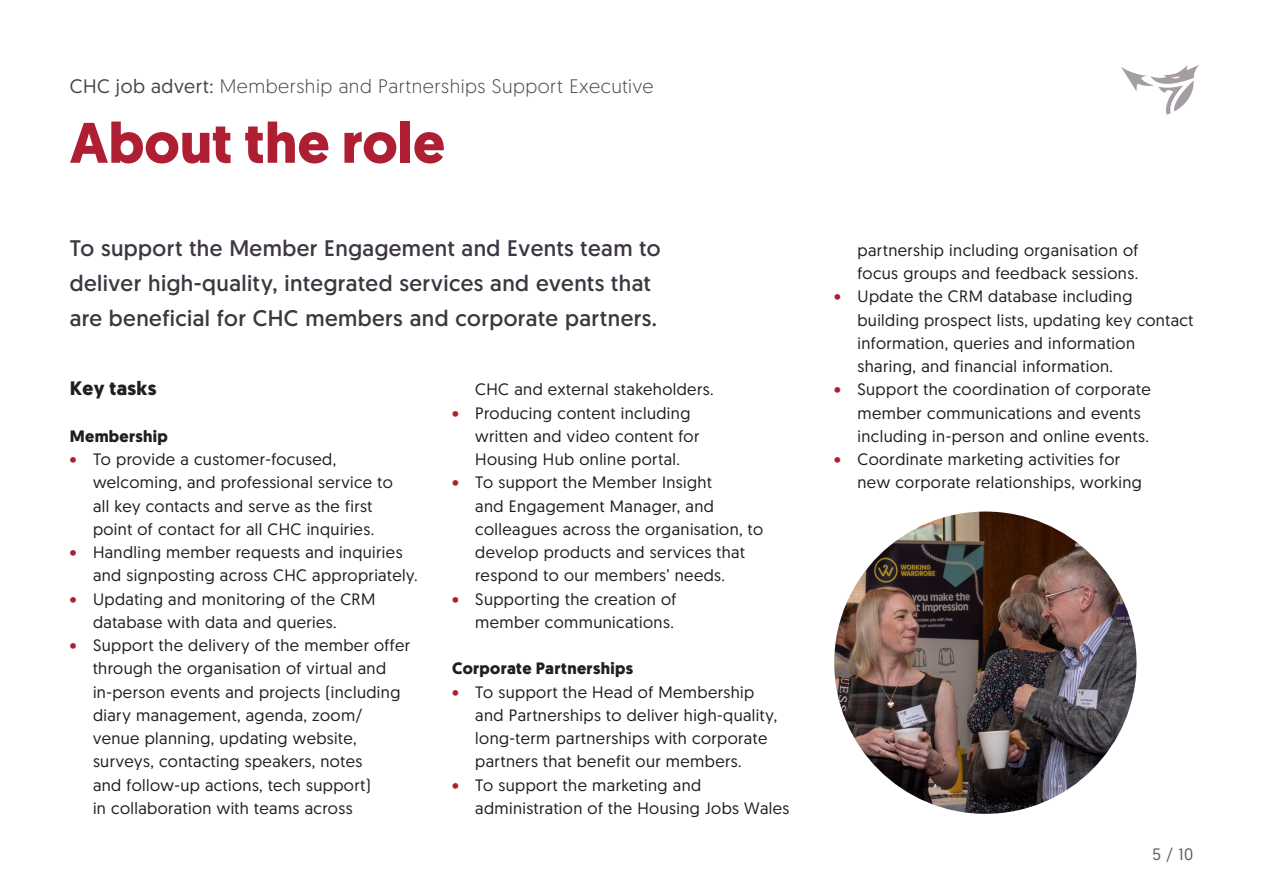
<style>
.page{position:relative;width:1263px;height:893px;background:#fff}
.page>*{position:absolute;margin:0;border:0;box-sizing:border-box;transform-origin:0 0}
.t1{font:700 57px "Geomanist";letter-spacing:.005em;color:#af1f33}
.Lead_Heading_Text{font:22.5px/34.8px "Geomanist";letter-spacing:.02em;color:#3e3742}
.t2{font:300 19.5px "Geomanist";letter-spacing:.025em;color:#4a4646}
.Sub_Heading{font:700 19.5px "Geomanist";letter-spacing:.02em;color:#201e1e}
.t3{font:16.5px/23.2px "Geomanist";letter-spacing:.025em;color:#201e1e}
.Minor_Heading{font:700 16.5px "Geomanist";letter-spacing:.02em;color:#201e1e}
.t4{font:16.5px "Geomanist";color:#645b64}
.s1{font-weight:400}
.s2{color:#af1f33}
</style>
<div class="page">
<svg style="left:1121px;top:65px;width:78px;height:50px"></svg>
<img style="left:834px;top:512px;width:302px;height:302px;border-radius:151px">
<p class="t2" style="left:70px;top:74px;width:585px"><span class="s1">CHC job advert:</span> Membership and Partnerships Support Executive</p>
<p class="t1" style="left:70px;top:105px;width:377px">About the role</p>
<p class="Lead_Heading_Text" style="left:70px;top:230px;width:592px">To support the Member Engagement and Events team to deliver high-quality, integrated services and events that are beneficial for CHC members and corporate partners.</p>
<p class="t3" style="left:857px;top:238px;width:282px">partnership including organisation of focus groups and feedback sessions.</p>
<p class="t3" style="left:857px;top:284px;width:337px;text-indent:-23px"><span class="s2">•</span> Update the CRM database including building prospect lists, updating key contact information, queries and information sharing, and financial information.</p>
<p class="t3" style="left:857px;top:377px;width:295px;text-indent:-23px"><span class="s2">•</span> Support the coordination of corporate member communications and events including in-person and online events.</p>
<p class="t3" style="left:857px;top:447px;width:286px;text-indent:-23px"><span class="s2">•</span> Coordinate marketing activities for new corporate relationships, working</p>
<p class="Sub_Heading" style="left:70px;top:375px;width:88px">Key tasks</p>
<p class="Minor_Heading" style="left:70px;top:425px;width:100px">Membership</p>
<p class="t3" style="left:93px;top:447px;width:301px;text-indent:-23px"><span class="s2">•</span> To provide a customer-focused, welcoming, and professional service to all key contacts and serve as the first point of contact for all CHC inquiries.</p>
<p class="t3" style="left:93px;top:540px;width:326px;text-indent:-23px"><span class="s2">•</span> Handling member requests and inquiries and signposting across CHC appropriately.</p>
<p class="t3" style="left:93px;top:587px;width:284px;text-indent:-23px"><span class="s2">•</span> Updating and monitoring of the CRM database with data and queries.</p>
<p class="t3" style="left:93px;top:633px;width:319px;text-indent:-23px"><span class="s2">•</span> Support the delivery of the member offer through the organisation of virtual and in-person events and projects (including diary management, agenda, zoom/ venue planning, updating website, surveys, contacting speakers, notes<br>and follow-up actions, tech support)<br>in collaboration with teams across</p>
<p class="t3" style="left:475px;top:377px;width:240px">CHC and external stakeholders.</p>
<p class="t3" style="left:475px;top:401px;width:226px;text-indent:-23px"><span class="s2">•</span> Producing content including written and video content for<br>Housing Hub online portal.</p>
<p class="t3" style="left:475px;top:470px;width:290px;text-indent:-23px"><span class="s2">•</span> To support the Member Insight<br>and Engagement Manager, and colleagues across the organisation, to develop products and services that respond to our members’ needs.</p>
<p class="t3" style="left:452px;top:587px;width:226px;text-align:right"><span class="s2">•</span> Supporting the creation of member communications.</p>
<p class="Minor_Heading" style="left:452px;top:657px;width:183px">Corporate Partnerships</p>
<p class="t3" style="left:475px;top:680px;width:304px;text-indent:-23px"><span class="s2">•</span> To support the Head of Membership and Partnerships to deliver high-quality, long-term partnerships with corporate partners that benefit our members.</p>
<p class="t3" style="left:475px;top:773px;width:316px;text-indent:-23px"><span class="s2">•</span> To support the marketing and administration of the Housing Jobs Wales</p>
<p class="t4" style="left:1152px;top:844px;width:42px">5 / 10</p>
</div>
